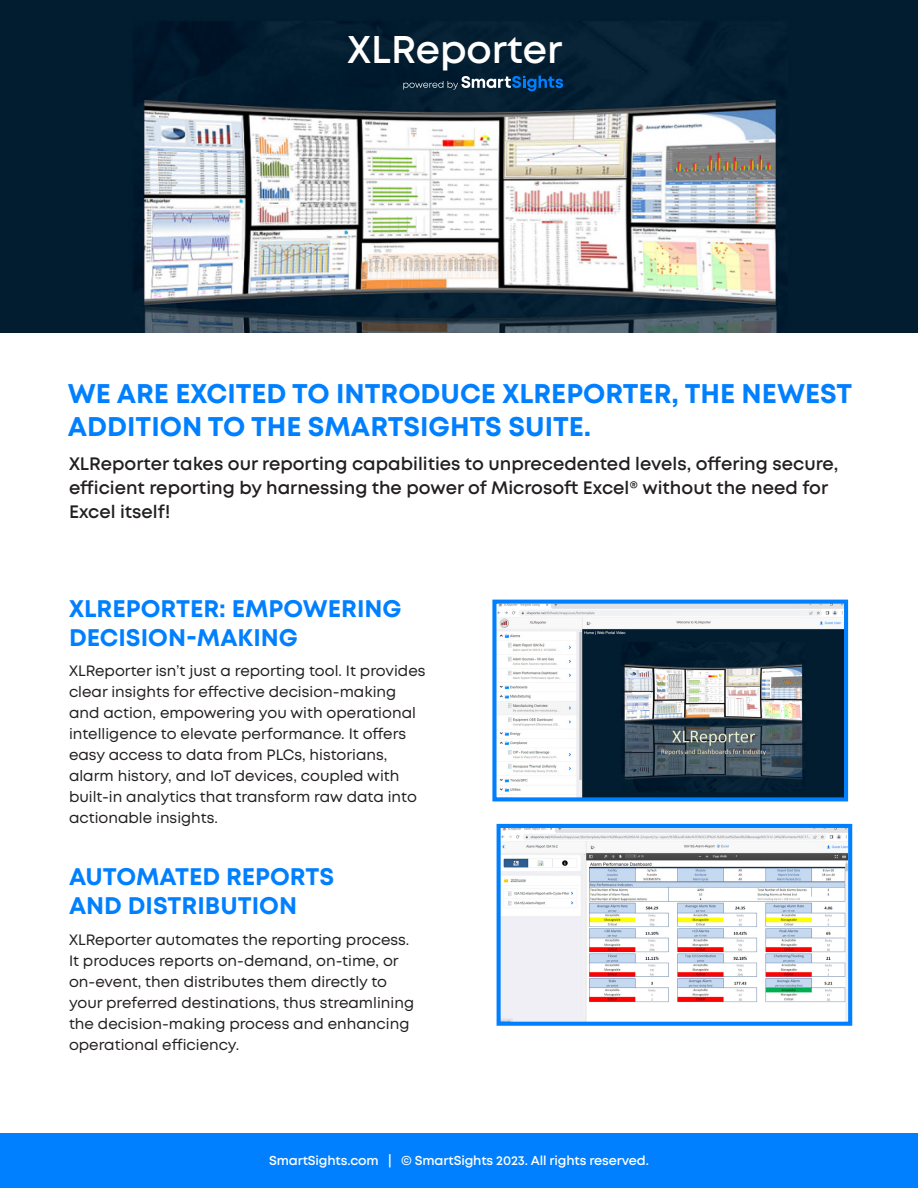
<style>
.page{position:relative;width:918px;height:1188px;background:#fff}
.page>*{position:absolute;margin:0;border:0;box-sizing:border-box;transform-origin:0 0}
.t1{font:600 38.55px "Mont";color:#fff}
.t2{font:700 27px/32.4px "Mont";color:#0080ff}
.t3{font:700 24px/28.8px "Mont";color:#0080ff}
.t4{font:600 18px/24px "Mont";color:#231f20}
.t5{font:15px/21px "Mont";color:#231f20}
.t6{font:600 12.9px "Mont";letter-spacing:-.01em;color:#fff}
</style>
<div class="page">
<img style="left:0;top:0;width:918px;height:333px">
<div style="left:0;top:1133px;width:918px;height:55px;background:#0080ff"></div>
<img style="left:497px;top:605px;width:346px;height:191px">
<div style="left:492px;top:600px;width:356px;height:201px;border:4px solid #0080ff"></div>
<img style="left:502px;top:829px;width:345px;height:192px">
<div style="left:497px;top:824px;width:355px;height:202px;border:4px solid #0080ff"></div>
<svg style="left:403px;top:76px;width:160px;height:15px;background:#274b6a"></svg>
<p class="t1" style="left:348px;top:25px;width:216px">XLReporter</p>
<p class="t2" style="left:68px;top:378px;width:786px">WE ARE EXCITED TO INTRODUCE XLREPORTER, THE NEWEST<br>ADDITION TO THE SMARTSIGHTS SUITE.</p>
<p class="t4" style="left:69px;top:452px;width:771px">XLReporter takes our reporting capabilities to unprecedented levels, offering secure, efficient reporting by harnessing the power of Microsoft Excel® without the need for<br>Excel itself!</p>
<p class="t3" style="left:69px;top:594px;width:334px">XLREPORTER: EMPOWERING<br>DECISION-MAKING</p>
<p class="t5" style="left:69px;top:661px;width:358px">XLReporter isn’t just a reporting tool. It provides clear insights for effective decision-making and action, empowering you with operational intelligence to elevate performance. It offers easy access to data from PLCs, historians, alarm history, and IoT devices, coupled with built-in analytics that transform raw data into actionable insights.</p>
<p class="t3" style="left:69px;top:863px;width:267px">AUTOMATED REPORTS<br>AND DISTRIBUTION</p>
<p class="t5" style="left:69px;top:929px;width:347px">XLReporter automates the reporting process.<br>It produces reports on-demand, on-time, or on-event, then distributes them directly to your preferred destinations, thus streamlining the decision-making process and enhancing operational efficiency.</p>
<p class="t6" style="left:269px;top:1152px;width:381px">SmartSights.com | © SmartSights 2023. All rights reserved.</p>
</div>
